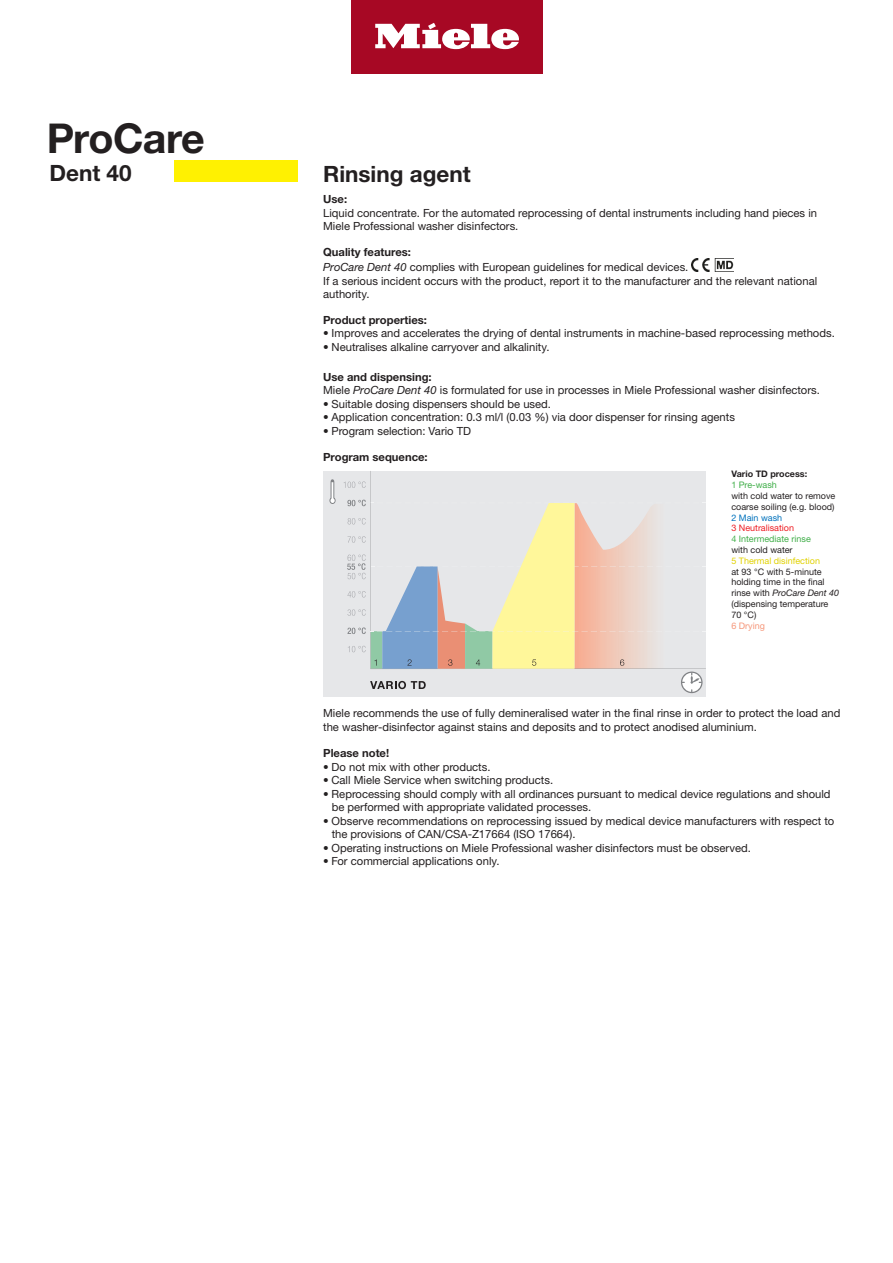
<style>
.page{position:relative;width:893px;height:1263px;background:#fff}
.page>*{position:absolute;margin:0;border:0;box-sizing:border-box;transform-origin:0 0}
.t1{font:700 41.1px "Helvetica Neue LTW1 G";letter-spacing:-.02em;color:#231f20}
.Produktname{font:700 22.5px "Helvetica Neue LTW1 G";color:#231f20}
.Text_7_5pt_Regular{font:11.25px/13.5px "Helvetica Neue LTW1 G";color:#231f20}
.Text_7_5pt_Bold__Tab{font:700 11.25px "Helvetica Neue LTW1 G";color:#231f20}
.Bildunterschrift_6pt{font:9px/10.8px "Helvetica Neue LTW1 G";color:#231f20}
.Bildunterschrift_6pt-2{font:9px "Helvetica Neue LTW1 G";color:#40ae49}
.Bildunterschrift_6pt-3{font:9px "Helvetica Neue LTW1 G";color:#e1d201}
.Bildunterschrift_6pt-4{font:700 9px "Helvetica Neue LTW1 G";color:#231f20}
.Bildunterschrift_6pt-5{font:9px "Helvetica Neue LTW1 G";color:#ee1d23}
.Bildunterschrift_6pt-6{font:9px "Helvetica Neue LTW1 G";color:#0072bc}
.Bildunterschrift_6pt-7{font:9px "Helvetica Neue LTW1 G";color:#f6977a}
.s1{font-style:italic}
</style>
<div class="page">
<div style="left:351px;top:0;width:191px;height:73px;background:#a70824"></div>
<svg style="left:375px;top:22px;width:144px;height:27px"></svg>
<div style="left:174px;top:160px;width:124px;height:22px;background:#fff101"></div>
<img style="left:692px;top:259px;width:42px;height:12px">
<div style="left:323px;top:471px;width:383px;height:226px;background:#e6e7e9"></div>
<svg style="left:344px;top:481px;width:22px;height:7px"></svg>
<svg style="left:329px;top:479px;width:7px;height:25px"></svg>
<svg style="left:347px;top:500px;width:359px;height:192px"></svg>
<h1 class="t1" style="left:47px;top:113px;width:160px">ProCare</h1>
<p class="Produktname" style="left:50px;top:159px;width:84px">Dent 40</p>
<p class="Produktname" style="left:323px;top:160px;width:149px">Rinsing agent</p>
<p class="Text_7_5pt_Bold__Tab" style="left:323px;top:192px;width:25px">Use:</p>
<p class="Text_7_5pt_Regular" style="left:323px;top:206px;width:495px">Liquid concentrate. For the automated reprocessing of dental instruments including hand pieces in<br>Miele Professional washer disinfectors.</p>
<p class="Text_7_5pt_Bold__Tab" style="left:323px;top:245px;width:89px">Quality features:</p>
<p class="Text_7_5pt_Regular" style="left:323px;top:261px;width:367px"><span class="s1">ProCare Dent 40</span> complies with European guidelines for medical devices.</p>
<p class="Text_7_5pt_Regular" style="left:323px;top:274px;width:495px">If a serious incident occurs with the product, report it to the manufacturer and the relevant national authority.</p>
<p class="Text_7_5pt_Bold__Tab" style="left:323px;top:313px;width:105px">Product properties:</p>
<p class="Text_7_5pt_Regular" style="left:323px;top:327px;width:513px">• Improves and accelerates the drying of dental instruments in machine-based reprocessing methods.</p>
<p class="Text_7_5pt_Regular" style="left:323px;top:340px;width:228px">• Neutralises alkaline carryover and alkalinity.</p>
<p class="Text_7_5pt_Bold__Tab" style="left:323px;top:370px;width:110px">Use and dispensing:</p>
<p class="Text_7_5pt_Regular" style="left:323px;top:383px;width:498px">Miele <span class="s1">ProCare Dent 40</span> is formulated for use in processes in Miele Professional washer disinfectors.</p>
<p class="Text_7_5pt_Regular" style="left:323px;top:397px;width:229px">• Suitable dosing dispensers should be used.</p>
<p class="Text_7_5pt_Regular" style="left:323px;top:410px;width:413px">• Application concentration: 0.3 ml/l (0.03 %) via door dispenser for rinsing agents</p>
<p class="Text_7_5pt_Regular" style="left:323px;top:424px;width:150px">• Program selection: Vario TD</p>
<p class="Text_7_5pt_Bold__Tab" style="left:323px;top:450px;width:106px">Program sequence:</p>
<p class="Bildunterschrift_6pt-4" style="left:731px;top:469px;width:77px">Vario TD process:</p>
<p class="Bildunterschrift_6pt-2" style="left:731px;top:479px;width:47px">1 Pre-wash</p>
<p class="Bildunterschrift_6pt" style="left:731px;top:490px;width:105px">with cold water to remove coarse soiling (e.g. blood)</p>
<p class="Bildunterschrift_6pt-6" style="left:731px;top:512px;width:52px">2 Main wash</p>
<p class="Bildunterschrift_6pt-5" style="left:731px;top:523px;width:64px">3 Neutralisation</p>
<p class="Bildunterschrift_6pt-2" style="left:731px;top:533px;width:81px">4 Intermediate rinse</p>
<p class="Bildunterschrift_6pt" style="left:731px;top:544px;width:63px">with cold water</p>
<p class="Bildunterschrift_6pt-3" style="left:731px;top:555px;width:90px">5 Thermal disinfection</p>
<p class="Bildunterschrift_6pt" style="left:731px;top:566px;width:109px">at 93 °C with 5-minute holding time in the final rinse with <span class="s1">ProCare Dent 40 </span>(dispensing temperature<br>70 °C)</p>
<p class="Bildunterschrift_6pt-7" style="left:731px;top:620px;width:35px">6 Drying</p>
<p class="Text_7_5pt_Regular" style="left:323px;top:707px;width:519px">Miele recommends the use of fully demineralised water in the final rinse in order to protect the load and the washer-disinfector against stains and deposits and to protect anodised aluminium.</p>
<p class="Text_7_5pt_Bold__Tab" style="left:323px;top:746px;width:67px">Please note!</p>
<p class="Text_7_5pt_Regular" style="left:323px;top:760px;width:169px">• Do not mix with other products.</p>
<p class="Text_7_5pt_Regular" style="left:323px;top:773px;width:232px">• Call Miele Service when switching products.</p>
<p class="Text_7_5pt_Regular" style="left:332px;top:787px;width:500px;text-indent:-9px">• Reprocessing should comply with all ordinances pursuant to medical device regulations and should be performed with appropriate validated processes.</p>
<p class="Text_7_5pt_Regular" style="left:332px;top:814px;width:504px;text-indent:-9px">• Observe recommendations on reprocessing issued by medical device manufacturers with respect to the provisions of CAN/CSA-Z17664 (ISO 17664).</p>
<p class="Text_7_5pt_Regular" style="left:323px;top:841px;width:429px">• Operating instructions on Miele Professional washer disinfectors must be observed.</p>
<p class="Text_7_5pt_Regular" style="left:323px;top:854px;width:178px">• For commercial applications only.</p>
</div>
